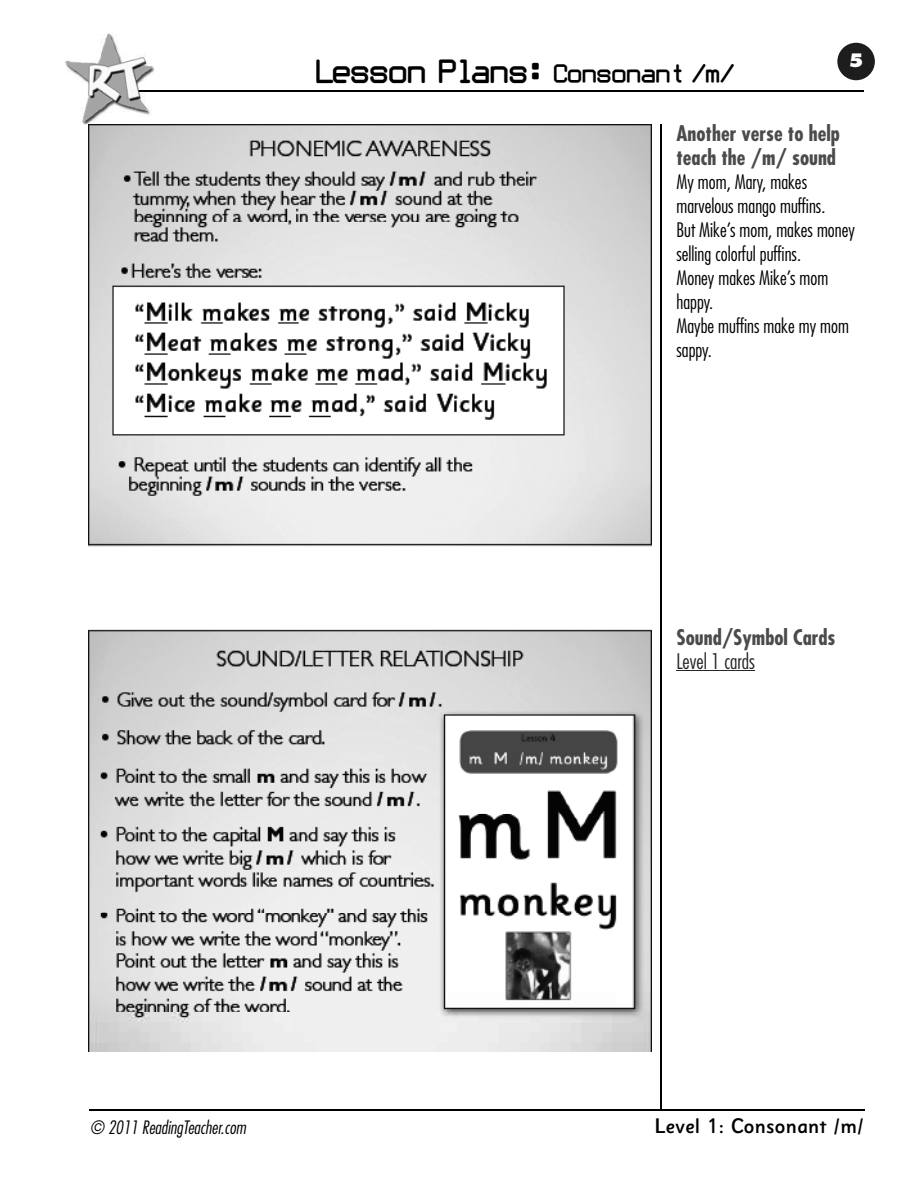
<style>
.page{position:relative;width:918px;height:1188px;background:#fff}
.page>*{position:absolute;margin:0;border:0;box-sizing:border-box;transform-origin:0 0}
.t1{font:27px "Obliviousfont";color:#000}
.t2{font:700 condensed 21px/24px "Futura";color:#4b4b4b}
.t3{font:500 21px "Sassoon Sans US Md";color:#000}
.t4{font:300 condensed 21px "Futura";color:#272727}
.t5{font:300 condensed 19.5px/24px "Futura";color:#000}
.t6{font:italic 300 condensed 18px "Futura";color:#000}
.t7{font:800 18px "Futura";color:#fff}
.s1{font-size:21px}
</style>
<div class="page">
<div style="left:837px;top:43px;width:38px;height:37px;background:#1d1d1d;border-radius:50%"></div>
<hr style="left:90px;top:90px;width:774px;height:2px;background:#000">
<hr style="left:661px;top:124px;width:1px;height:986px;background:#000">
<hr style="left:89px;top:1109px;width:776px;height:2px;background:#000">
<img style="left:65px;top:33px;width:89px;height:91px">
<img style="left:90px;top:90px;width:64px;height:2px">
<img style="left:89px;top:124px;width:562px;height:928px">
<hr style="left:676px;top:671px;width:79px;height:1px;background:#272727">
<h1 class="t1" style="left:316px;top:59px;width:420px">Lesson Plans: <span class="s1">Consonant /m/</span></h1>
<p class="t7" style="left:849px;top:49px;width:16px">5</p>
<p class="t2" style="left:676px;top:121px;width:165px">Another verse to help teach the /m/ sound</p>
<p class="t5" style="left:676px;top:169px;width:180px">My mom, Mary, makes marvelous mango muffins.<br>But Mike’s mom, makes money selling colorful puffins.<br>Money makes Mike’s mom happy.<br>Maybe muffins make my mom sappy.</p>
<p class="t2" style="left:676px;top:625px;width:160px">Sound/Symbol Cards</p>
<p class="t4" style="left:676px;top:649px;width:80px">Level 1 cards</p>
<p class="t6" style="left:90px;top:1116px;width:157px">© 2011 ReadingTeacher.com</p>
<p class="t3" style="left:655px;top:1115px;width:211px">Level 1: Consonant /m/</p>
</div>
